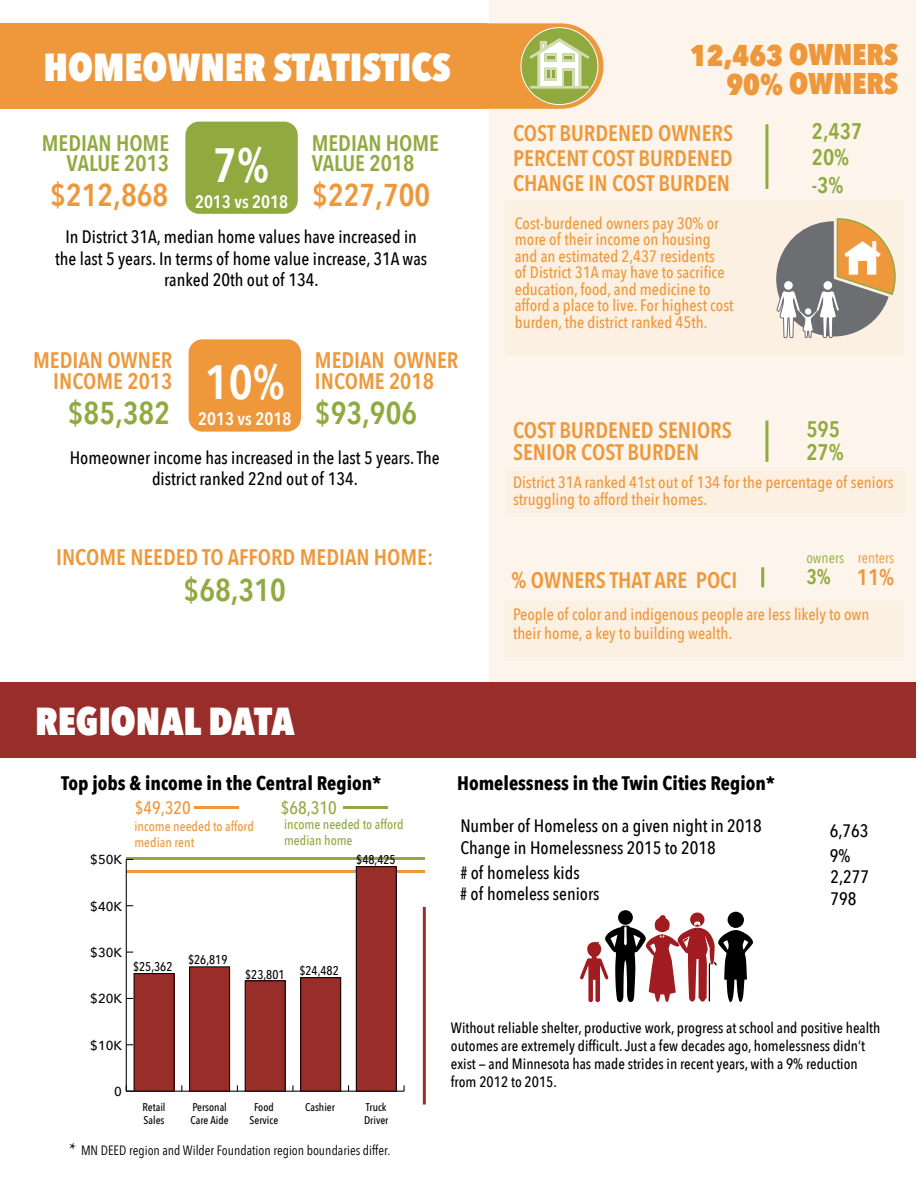
<style>
.page{position:relative;width:918px;height:1188px;background:#fff}
.page>*{position:absolute;margin:0;border:0;box-sizing:border-box;transform-origin:0 0}
.t1{font:600 48px "Avenir Next Condensed";color:#fff}
.t2{font:800 38.85px "Avenir Next Condensed";color:#fff}
.t3{font:600 31.5px "Avenir Next Condensed";color:#91aa40}
.t4{font:600 31.5px "Avenir Next Condensed";color:#ee983b}
.t5{font:800 30px/28.8px "Avenir Next Condensed";color:#ee983b;text-align:right}
.t6{font:600 22.5px/21px "Avenir Next Condensed";color:#ee983b}
.t7{font:600 22.5px/21px "Avenir Next Condensed";color:#91aa40}
.t8{font:600 21px "Avenir Next Condensed";color:#91aa40}
.t9{font:700 19.5px "Avenir Next Condensed";color:#000}
.t10{font:500 18px/21.6px "Avenir Next Condensed";color:#000}
.t11{font:600 18px "Avenir Next Condensed";color:#fff}
.t12{font:500 18px "Avenir Next Condensed";color:#ee983b}
.t13{font:500 18px "Avenir Next Condensed";color:#91aa40}
.t14{font:500 16.5px/16.5px "Avenir Next Condensed";color:#ee983b}
.t15{font:500 15px/18px "Avenir Next Condensed";color:#000}
.t16{font:15px "Avenir Next Condensed";color:#ee983b}
.t17{font:15px "Avenir Next Condensed";color:#91aa40}
.t18{font:13.5px "Avenir Next Condensed";color:#000}
.t19{font:500 13.5px/16.2px "Avenir Next Condensed";color:#ee983b}
.t20{font:500 13.5px/16.2px "Avenir Next Condensed";color:#91aa40}
.t21{font:500 13.05px "Avenir Next";color:#000}
.t22{font:500 12.6px "Avenir Next Condensed";color:#000}
.t23{font:500 11.1px/13.4px "Avenir Next Condensed";color:#000}
.s1{font-family:"Minion Pro";font-size:18px}
</style>
<div class="page">
<hr style="left:126px;top:857px;width:298px;height:3px;background:#91aa40">
<hr style="left:126px;top:870px;width:298px;height:3px;background:#ee983b">
<hr style="left:126px;top:1091px;width:278px;height:1px;background:#000">
<hr style="left:126px;top:859px;width:1px;height:232px;background:#000">
<svg style="left:126px;top:1085px;width:7px;height:7px"></svg>
<div style="left:134px;top:974px;width:40px;height:117px;background:#992d29"></div>
<div style="left:190px;top:967px;width:40px;height:124px;background:#992d29"></div>
<div style="left:189px;top:967px;width:41px;height:124px;border:1px solid #000"></div>
<div style="left:245px;top:981px;width:40px;height:110px;background:#992d29"></div>
<div style="left:245px;top:981px;width:40px;height:110px;border:1px solid #000"></div>
<div style="left:301px;top:978px;width:40px;height:113px;background:#992d29"></div>
<div style="left:300px;top:977px;width:41px;height:114px;border:1px solid #000"></div>
<div style="left:356px;top:867px;width:40px;height:224px;background:#992d29"></div>
<div style="left:356px;top:866px;width:41px;height:225px;border:1px solid #000"></div>
<div style="left:489px;top:0;width:427px;height:726px;background:#fdf5eb"></div>
<div style="left:0;top:682px;width:916px;height:76px;background:#992d29"></div>
<div style="left:0;top:23px;width:487px;height:86px;background:#ee983b"></div>
<div style="left:4px;top:23px;width:600px;height:86px;background:#ee983b;border-radius:43px"></div>
<div style="left:521px;top:28px;width:77px;height:77px;background:#91aa40;border-radius:50%"></div>
<div style="left:521px;top:27px;width:77px;height:78px;border:1px solid #fff;border-radius:50%"></div>
<svg style="left:529px;top:38px;width:60px;height:51px"></svg>
<hr style="left:423px;top:907px;width:3px;height:198px;background:#992d29">
<svg style="left:580px;top:913px;width:173px;height:89px"></svg>
<div style="left:618px;top:910px;width:15px;height:15px;background:#000;border-radius:50%"></div>
<div style="left:185px;top:122px;width:113px;height:92px;background:#91aa40;border-radius:14px"></div>
<div style="left:189px;top:339px;width:112px;height:93px;background:#ee983b;border-radius:14px"></div>
<div style="left:505px;top:601px;width:398px;height:56px;background:#fcf0e2"></div>
<div style="left:508px;top:472px;width:398px;height:41px;background:#fcf0e2"></div>
<hr style="left:765px;top:124px;width:3px;height:65px;background:#91aa40">
<hr style="left:765px;top:421px;width:3px;height:41px;background:#91aa40">
<div style="left:506px;top:201px;width:398px;height:155px;background:#fcf0e2"></div>
<svg style="left:776px;top:218px;width:120px;height:121px"></svg>
<div style="left:823px;top:281px;width:10px;height:9px;background:#fff;border-radius:50%"></div>
<div style="left:823px;top:280px;width:10px;height:10px;border:1px solid #6d6e71;border-radius:50%"></div>
<div style="left:784px;top:281px;width:9px;height:9px;background:#fff;border-radius:50%"></div>
<div style="left:783px;top:280px;width:10px;height:10px;border:1px solid #6d6e71;border-radius:50%"></div>
<div style="left:804px;top:308px;width:8px;height:7px;background:#fff;border-radius:50%"></div>
<div style="left:804px;top:308px;width:8px;height:7px;border:1px solid #6d6e71;border-radius:50%"></div>
<hr style="left:761px;top:567px;width:3px;height:20px;background:#91aa40">
<hr style="left:343px;top:806px;width:44px;height:3px;background:#91aa40">
<hr style="left:194px;top:806px;width:45px;height:3px;background:#ee983b">
<h2 class="t2" style="left:44px;top:43px;width:409px">HOMEOWNER STATISTICS</h2>
<h3 class="t5" style="left:690px;top:40px;width:210px">12,463 OWNERS<br>90% OWNERS</h3>
<h3 class="t7" style="left:42px;top:132px;width:129px;text-align:right">MEDIAN HOME<br>VALUE 2013</h3>
<h3 class="t7" style="left:312px;top:132px;width:129px">MEDIAN HOME<br>VALUE 2018</h3>
<p class="t11" style="left:195px;top:186px;width:95px">2013 vs 2018</p>
<h1 class="t1" style="left:213px;top:124px;width:57px">7%</h1>
<h3 class="t4" style="left:50px;top:168px;width:119px">$212,868</h3>
<h3 class="t4" style="left:312px;top:168px;width:119px">$227,700</h3>
<p class="t10" style="left:55px;top:226px;width:374px;text-align:center">In District 31A, median home values have increased in the last 5 years. In terms of home value increase, 31A was ranked 20th out of 134.</p>
<h3 class="t6" style="left:33px;top:349px;width:141px;text-align:right">MEDIAN OWNER<br>INCOME 2013</h3>
<h3 class="t6" style="left:315px;top:349px;width:145px">MEDIAN OWNER<br>INCOME 2018</h3>
<p class="t11" style="left:198px;top:404px;width:95px">2013 vs 2018</p>
<h1 class="t1" style="left:205px;top:341px;width:81px">10%</h1>
<h3 class="t3" style="left:68px;top:386px;width:104px">$85,382</h3>
<h3 class="t3" style="left:315px;top:386px;width:104px">$93,906</h3>
<p class="t10" style="left:70px;top:446px;width:371px;text-align:center">Homeowner income has increased in the last 5 years. The district ranked 22nd out of 134.</p>
<h3 class="t6" style="left:56px;top:546px;width:379px">INCOME NEEDED TO AFFORD MEDIAN HOME:</h3>
<h3 class="t3" style="left:184px;top:563px;width:104px">$68,310</h3>
<h2 class="t2" style="left:35px;top:697px;width:261px">REGIONAL DATA</h2>
<h3 class="t6" style="left:513px;top:120px;width:222px;line-height:24.9px;text-align:justify">COST BURDENED OWNERS PERCENT COST BURDENED CHANGE IN COST BURDEN</h3>
<p class="t14" style="left:515px;top:215px;width:220px">Cost-burdened owners pay 30% or more of their income on housing and an estimated 2,437 residents<br>of District 31A may have to sacrifice education, food, and medicine to afford a place to live. For highest cost burden, the district ranked 45th.</p>
<h3 class="t7" style="left:812px;top:117px;width:52px;line-height:26px">2,437<br>20%</h3>
<h3 class="t7" style="left:812px;top:174px;width:33px">-3%</h3>
<h3 class="t7" style="left:806px;top:418px;width:35px">595</h3>
<p class="t14" style="left:513px;top:474px;width:382px">District 31A ranked 41st out of 134 for the percentage of seniors struggling to afford their homes.</p>
<h3 class="t6" style="left:513px;top:418px;width:220px;line-height:22.6px">COST BURDENED SENIORS<br>SENIOR COST BURDEN</h3>
<h3 class="t7" style="left:806px;top:441px;width:39px">27%</h3>
<h3 class="t6" style="left:511px;top:569px;width:227px">% OWNERS THAT ARE POCI</h3>
<p class="t17" style="left:806px;top:545px;width:39px">owners</p>
<p class="t8" style="left:806px;top:558px;width:26px">3%</p>
<p class="t16" style="left:858px;top:545px;width:38px">renters</p>
<h3 class="t6" style="left:857px;top:566px;width:39px">11%</h3>
<p class="t14" style="left:513px;top:604px;width:358px;line-height:19.8px">People of color and indigenous people are less likely to own their home, a key to building wealth.</p>
<p class="t9" style="left:61px;top:771px;width:322px">Top jobs &amp; income in the Central Region*</p>
<p class="t12" style="left:135px;top:796px;width:58px">$49,320</p>
<p class="t13" style="left:281px;top:796px;width:58px">$68,310</p>
<p class="t21" style="left:90px;top:849px;width:33px">$50K</p>
<p class="t19" style="left:134px;top:818px;width:121px">income needed to afford median rent</p>
<p class="t20" style="left:284px;top:816px;width:121px">income needed to afford median home</p>
<p class="t22" style="left:356px;top:852px;width:41px">$48,425</p>
<p class="t21" style="left:90px;top:895px;width:33px">$40K</p>
<p class="t21" style="left:90px;top:941px;width:33px">$30K</p>
<p class="t21" style="left:90px;top:988px;width:33px">$20K</p>
<p class="t22" style="left:133px;top:959px;width:41px">$25,362</p>
<p class="t22" style="left:188px;top:952px;width:41px">$26,819</p>
<p class="t22" style="left:245px;top:965px;width:95px">$23,801 $24,482</p>
<p class="t21" style="left:90px;top:1034px;width:33px">$10K</p>
<p class="t21" style="left:114px;top:1080px;width:9px">0</p>
<p class="t23" style="left:143px;top:1100px;width:25px">Retail<br>Sales</p>
<p class="t23" style="left:191px;top:1100px;width:39px">Personal<br>Care Aide</p>
<p class="t23" style="left:250px;top:1100px;width:30px;text-align:center">Food<br>Service</p>
<p class="t23" style="left:305px;top:1100px;width:31px">Cashier</p>
<p class="t23" style="left:364px;top:1100px;width:26px">Truck<br>Driver</p>
<p class="t18" style="left:69px;top:1138px;width:323px"><span class="s1">*</span> MN DEED region and Wilder Foundation region boundaries differ.</p>
<p class="t9" style="left:457px;top:771px;width:320px">Homelessness in the Twin Cities Region*</p>
<p class="t10" style="left:460px;top:815px;width:303px">Number of Homeless on a given night in 2018<br>Change in Homelessness 2015 to 2018</p>
<p class="t10" style="left:460px;top:862px;width:141px"># of homeless kids<br># of homeless seniors</p>
<p class="t10" style="left:830px;top:818px;width:40px;line-height:24.9px">6,763<br>9%</p>
<p class="t10" style="left:830px;top:866px;width:40px">2,277<br>798</p>
<p class="t15" style="left:451px;top:1019px;width:431px">Without reliable shelter, productive work, progress at school and positive health outomes are extremely difficult. Just a few decades ago, homelessness didn’t exist — and Minnesota has made strides in recent years, with a 9% reduction from 2012 to 2015.</p>
</div>
